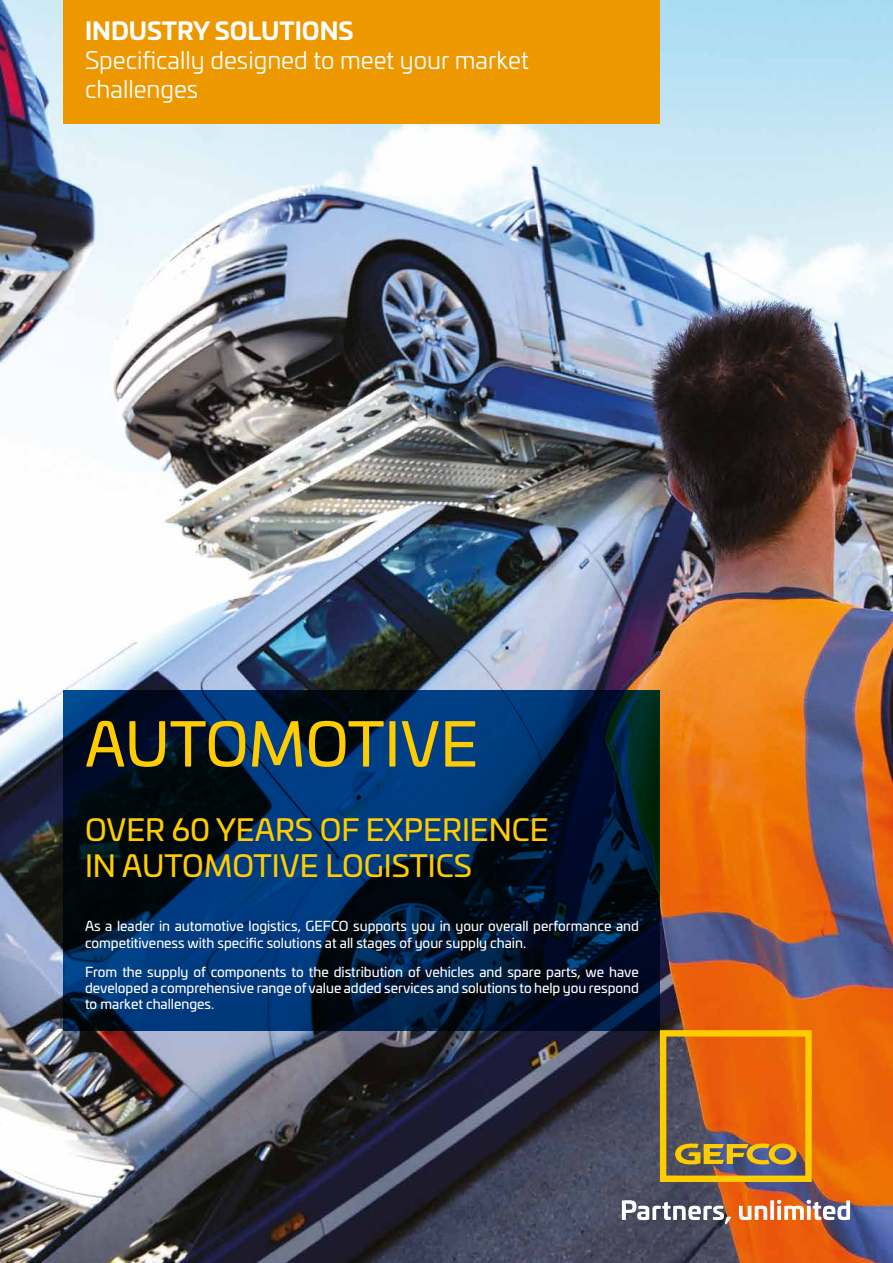
<style>
.page{position:relative;width:893px;height:1263px;background:#fff}
.page>*{position:absolute;margin:0;border:0;box-sizing:border-box;transform-origin:0 0}
.t1{font:60px "Univia Pro";color:#fc0}
.t2{font:30px/36px "Univia Pro";color:#fc0}
.t3{font:24px/28.8px "Univia Pro";color:#fff}
.t4{font:700 24px "Univia Pro";color:#fff}
.t5{font:13.5px/16.2px "Univia Pro";color:#fff}
</style>
<div class="page">
<img style="left:0;top:0;width:893px;height:1263px">
<svg style="left:660px;top:1030px;width:152px;height:152px;background:#c27324"></svg>
<svg style="left:622px;top:1200px;width:109px;height:24px"></svg>
<svg style="left:739px;top:1206px;width:28px;height:14px"></svg>
<svg style="left:770px;top:1200px;width:4px;height:20px"></svg>
<svg style="left:777px;top:1200px;width:73px;height:20px"></svg>
<svg style="left:64px;top:690px;width:596px;height:340px;background:#002146"></svg>
<div style="left:64px;top:0;width:596px;height:123px;background:#ee9800"></div>
<h3 class="t4" style="left:85px;top:12px;width:270px">INDUSTRY SOLUTIONS</h3>
<h3 class="t3" style="left:85px;top:45px;width:445px">Specifically designed to meet your market challenges</h3>
<h1 class="t1" style="left:85px;top:699px;width:395px">AUTOMOTIVE</h1>
<h2 class="t2" style="left:85px;top:810px;width:465px">OVER 60 YEARS OF EXPERIENCE<br>IN AUTOMOTIVE LOGISTICS</h2>
<p class="t5" style="left:85px;top:917px;width:555px">As a leader in automotive logistics, GEFCO supports you in your overall performance and competitiveness with specific solutions at all stages of your supply chain.</p>
<p class="t5" style="left:85px;top:963px;width:555px;text-align:justify">From the supply of components to the distribution of vehicles and spare parts, we have developed a comprehensive range of value added services and solutions to help you respond to market challenges.</p>
</div>
